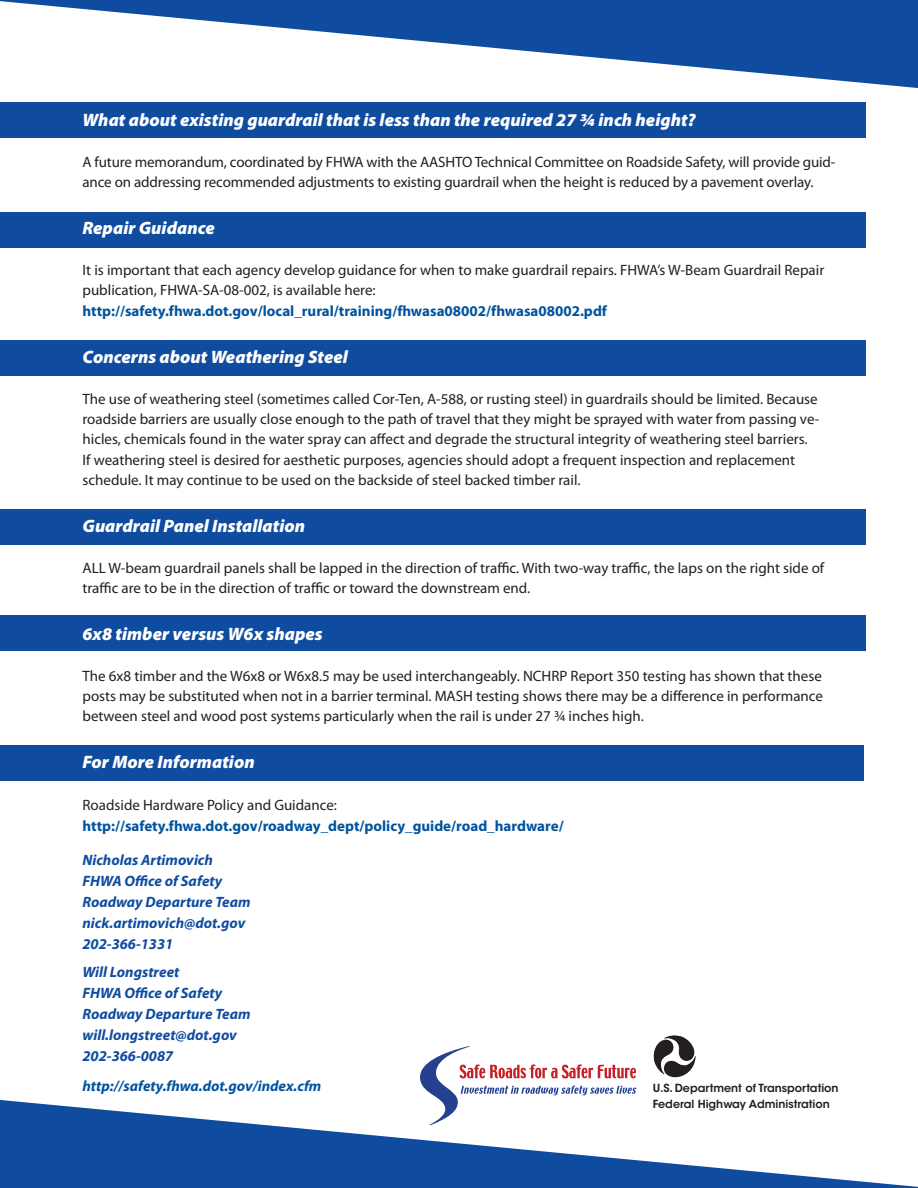
<style>
.page{position:relative;width:918px;height:1188px;background:#fff}
.page>*{position:absolute;margin:0;border:0;box-sizing:border-box;transform-origin:0 0}
.t1{font:italic 900 18px "Myriad Pro";color:#fff}
.t2{font:15px/20.2px "Myriad Pro";color:#231f20}
.t3{font:italic 700 15px/21px "Myriad Pro";color:#0f4ca0}
.t4{font:700 15px "Myriad Pro";color:#01539e}
.t5{font:italic 700 15px "Myriad Pro";color:#01539e}
.t6{font:600 11.1px/15.3px "ITC Avant Garde Std";color:#231f20}
</style>
<div class="page">
<div style="left:0;top:102px;width:865px;height:36px;background:#0f4ca0"></div>
<div style="left:0;top:212px;width:865px;height:36px;background:#0f4ca0"></div>
<div style="left:0;top:340px;width:865px;height:36px;background:#0f4ca0"></div>
<div style="left:0;top:509px;width:865px;height:35px;background:#0f4ca0"></div>
<div style="left:0;top:615px;width:865px;height:36px;background:#0f4ca0"></div>
<div style="left:0;top:746px;width:863px;height:36px;background:#0f4ca0"></div>
<svg style="left:0;top:1100px;width:918px;height:88px;fill:#0f4ca0"></svg>
<svg style="left:0;top:0;width:918px;height:88px;fill:#1550a2"></svg>
<svg style="left:418px;top:1046px;width:218px;height:79px"></svg>
<img style="left:654px;top:1035px;width:42px;height:42px">
<p class="t1" style="left:82px;top:110px;width:615px">What about existing guardrail that is less than the required 27 ¾ inch height?</p>
<p class="t2" style="left:82px;top:151px;width:755px">A future memorandum, coordinated by FHWA with the AASHTO Technical Committee on Roadside Safety, will provide guid&shy;ance on addressing recommended adjustments to existing guardrail when the height is reduced by a pavement overlay.</p>
<p class="t1" style="left:82px;top:218px;width:134px">Repair Guidance</p>
<p class="t2" style="left:82px;top:259px;width:743px">It is important that each agency develop guidance for when to make guardrail repairs. FHWA’s W-Beam Guardrail Repair publication, FHWA-SA-08-002, is available here:</p>
<p class="t4" style="left:82px;top:301px;width:526px">http://safety.fhwa.dot.gov/local_rural/training/fhwasa08002/fhwasa08002.pdf</p>
<p class="t1" style="left:82px;top:347px;width:267px">Concerns about Weathering Steel</p>
<p class="t2" style="left:82px;top:388px;width:739px">The use of weathering steel (sometimes called Cor-Ten, A-588, or rusting steel) in guardrails should be limited. Because roadside barriers are usually close enough to the path of travel that they might be sprayed with water from passing ve&shy;hicles, chemicals found in the water spray can affect and degrade the structural integrity of weathering steel barriers.<br>If weathering steel is desired for aesthetic purposes, agencies should adopt a frequent inspection and replacement schedule. It may continue to be used on the backside of steel backed timber rail.</p>
<p class="t1" style="left:82px;top:516px;width:224px">Guardrail Panel Installation</p>
<p class="t2" style="left:82px;top:557px;width:743px">ALL W-beam guardrail panels shall be lapped in the direction of traffic. With two-way traffic, the laps on the right side of traffic are to be in the direction of traffic or toward the downstream end.</p>
<p class="t1" style="left:82px;top:624px;width:242px">6x8 timber versus W6x shapes</p>
<p class="t2" style="left:82px;top:665px;width:742px;text-align:justify">The 6x8 timber and the W6x8 or W6x8.5 may be used interchangeably. NCHRP Report 350 testing has shown that these posts may be substituted when not in a barrier terminal. MASH testing shows there may be a difference in performance between steel and wood post systems particularly when the rail is under 27 ¾ inches high.</p>
<p class="t1" style="left:82px;top:752px;width:174px">For More Information</p>
<p class="t2" style="left:82px;top:794px;width:256px">Roadside Hardware Policy and Guidance:</p>
<p class="t4" style="left:82px;top:816px;width:483px">http://safety.fhwa.dot.gov/roadway_dept/policy_guide/road_hardware/</p>
<p class="t3" style="left:82px;top:849px;width:170px">Nicholas Artimovich<br>FHWA Office of Safety<br>Roadway Departure Team nick.artimovich@dot.gov<br>202-366-1331</p>
<p class="t3" style="left:82px;top:961px;width:170px">Will Longstreet<br>FHWA Office of Safety<br>Roadway Departure Team will.longstreet@dot.gov<br>202-366-0087</p>
<p class="t5" style="left:82px;top:1076px;width:240px">http://safety.fhwa.dot.gov/index.cfm</p>
<p class="t6" style="left:653px;top:1081px;width:187px">U.S. Department of Transportation<br>Federal Highway Administration</p>
</div>
